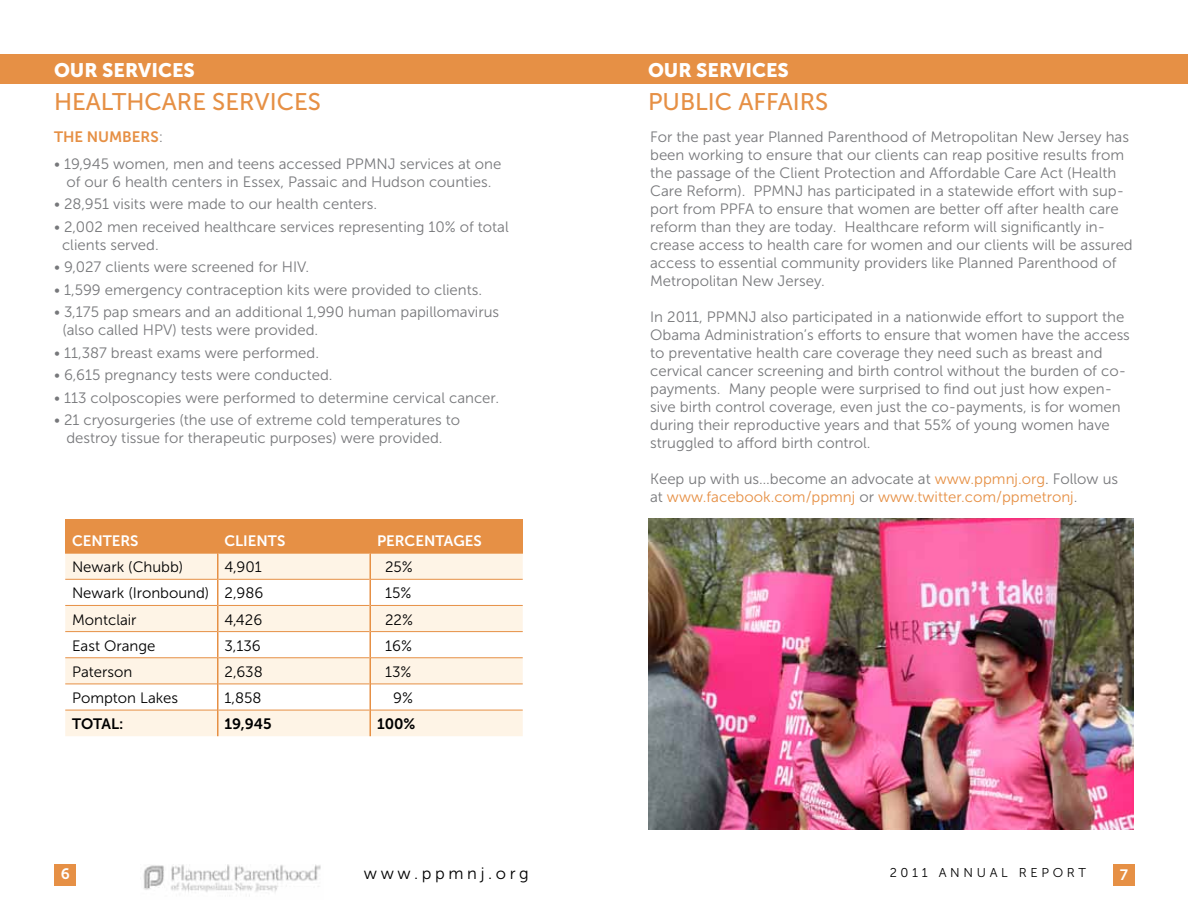
<style>
.page{position:relative;width:1188px;height:918px;background:#fff}
.page>*{position:absolute;margin:0;border:0;box-sizing:border-box;transform-origin:0 0}
.t1{font:24px "Museo Sans 500";color:#e69045}
.t2{font:19.5px "Museo Sans 900";color:#fff}
.t3{font:16.5px "Museo Sans 300";letter-spacing:.22em;color:#000}
.t4{font:15px/18px "Museo Sans 300";color:#77787b}
.t5{font:15px "Museo Sans 300";color:#000}
.t6{font:15px/18px "Museo Sans 300";color:#e69045}
.t7{font:15px "Museo Sans 700";color:#fff}
.t8{font:15px "Museo Sans 700";color:#000}
.t9{font:15px "Museo Sans 700";color:#e69045}
.t10{font:12.75px "Museo Sans 300";letter-spacing:.29em;color:#000}
.s1{font-family:"Museo Sans 300";color:#77787b}
.s2{color:#77787b}
</style>
<div class="page">
<img style="left:143px;top:864px;width:178px;height:32px">
<div style="left:54px;top:864px;width:22px;height:21px;background:#e69045"></div>
<div style="left:1113px;top:864px;width:21px;height:21px;background:#e69045"></div>
<div style="left:65px;top:520px;width:457px;height:34px;background:#e69045"></div>
<svg style="left:65px;top:554px;width:458px;height:182px;fill:#fef4e6"></svg>
<hr style="left:371px;top:553px;width:152px;height:1px;background:#e69045">
<hr style="left:65px;top:579px;width:152px;height:1px;background:#e69045">
<hr style="left:219px;top:579px;width:151px;height:1px;background:#e69045">
<hr style="left:371px;top:579px;width:152px;height:1px;background:#e69045">
<hr style="left:65px;top:605px;width:152px;height:1px;background:#e69045">
<hr style="left:219px;top:605px;width:151px;height:1px;background:#e69045">
<hr style="left:371px;top:605px;width:152px;height:1px;background:#e69045">
<hr style="left:65px;top:631px;width:152px;height:1px;background:#e69045">
<hr style="left:219px;top:631px;width:151px;height:1px;background:#e69045">
<hr style="left:371px;top:631px;width:152px;height:1px;background:#e69045">
<hr style="left:65px;top:657px;width:152px;height:1px;background:#e69045">
<hr style="left:219px;top:657px;width:151px;height:1px;background:#e69045">
<hr style="left:371px;top:657px;width:152px;height:1px;background:#e69045">
<hr style="left:65px;top:684px;width:152px;height:1px;background:#e69045">
<hr style="left:219px;top:684px;width:151px;height:1px;background:#e69045">
<hr style="left:371px;top:684px;width:152px;height:1px;background:#e69045">
<hr style="left:65px;top:710px;width:152px;height:1px;background:#e69045">
<hr style="left:219px;top:710px;width:151px;height:1px;background:#e69045">
<hr style="left:371px;top:710px;width:152px;height:1px;background:#e69045">
<hr style="left:217px;top:553px;width:2px;height:26px;background:#e69045">
<hr style="left:369px;top:553px;width:2px;height:26px;background:#e69045">
<hr style="left:217px;top:579px;width:2px;height:26px;background:#e69045">
<hr style="left:369px;top:579px;width:2px;height:26px;background:#e69045">
<hr style="left:217px;top:605px;width:2px;height:27px;background:#e69045">
<hr style="left:369px;top:605px;width:2px;height:27px;background:#e69045">
<hr style="left:217px;top:632px;width:2px;height:26px;background:#e69045">
<hr style="left:369px;top:632px;width:2px;height:26px;background:#e69045">
<hr style="left:217px;top:658px;width:2px;height:26px;background:#e69045">
<hr style="left:369px;top:658px;width:2px;height:26px;background:#e69045">
<hr style="left:217px;top:684px;width:2px;height:26px;background:#e69045">
<hr style="left:369px;top:684px;width:2px;height:26px;background:#e69045">
<hr style="left:217px;top:710px;width:2px;height:26px;background:#e69045">
<hr style="left:369px;top:710px;width:2px;height:26px;background:#e69045">
<div style="left:0;top:54px;width:594px;height:30px;background:#e69045"></div>
<div style="left:594px;top:54px;width:594px;height:30px;background:#e69045"></div>
<img style="left:648px;top:519px;width:486px;height:311px">
<h2 class="t2" style="left:54px;top:59px;width:130px">OUR SERVIcES</h2>
<h1 class="t1" style="left:54px;top:88px;width:268px">H EALTH CARE SERVI CES</h1>
<p class="t9" style="left:54px;top:128px;width:111px">THE NUMBERS<span class="s1">:</span></p>
<p class="t4" style="left:54px;top:154px;width:449px;text-align:center">• 19,945 women, men and teens accessed PPMNJ services at one of our 6 health centers in Essex, Passaic and Hudson counties.</p>
<p class="t4" style="left:54px;top:195px;width:325px">• 28,951 visits were made to our health centers.</p>
<p class="t4" style="left:62px;top:217px;width:448px;text-indent:-8px">• 2,002 men received healthcare services representing 10% of total clients served.</p>
<p class="t4" style="left:54px;top:258px;width:257px">• 9,027 clients were screened for HIV.</p>
<p class="t4" style="left:54px;top:280px;width:430px">• 1,599 emergency contraception kits were provided to clients.</p>
<p class="t4" style="left:62px;top:303px;width:438px;text-indent:-8px">• 3,175 pap smears and an additional 1,990 human papillomavirus (also called HPV) tests were provided.</p>
<p class="t4" style="left:54px;top:343px;width:267px">• 11,387 breast exams were performed.</p>
<p class="t4" style="left:54px;top:366px;width:280px">• 6,615 pregnancy tests were conducted.</p>
<p class="t4" style="left:54px;top:388px;width:447px">• 113 colposcopies were performed to determine cervical cancer.</p>
<p class="t4" style="left:54px;top:411px;width:408px;text-align:center">• 21 cryosurgeries (the use of extreme cold temperatures to destroy tissue for therapeutic purposes) were provided.</p>
<p class="t7" style="left:72px;top:533px;width:68px">CENTERS</p>
<p class="t7" style="left:225px;top:533px;width:62px">CLIENTS</p>
<p class="t7" style="left:377px;top:533px;width:106px">PERCENTAGES</p>
<p class="t5" style="left:72px;top:559px;width:113px">Newark (Chubb)</p>
<p class="t5" style="left:225px;top:559px;width:39px">4,901</p>
<p class="t5" style="left:385px;top:559px;width:29px">25%</p>
<p class="t5" style="left:72px;top:585px;width:193px">Newark (Ironbound) 2,986</p>
<p class="t5" style="left:385px;top:585px;width:28px">15%</p>
<p class="t5" style="left:72px;top:611px;width:66px">Montclair</p>
<p class="t5" style="left:225px;top:611px;width:39px">4,426</p>
<p class="t5" style="left:385px;top:611px;width:29px">22%</p>
<p class="t5" style="left:72px;top:637px;width:85px">East Orange</p>
<p class="t5" style="left:225px;top:637px;width:38px">3,136</p>
<p class="t5" style="left:385px;top:637px;width:28px">16%</p>
<p class="t5" style="left:72px;top:664px;width:62px">Paterson</p>
<p class="t5" style="left:225px;top:664px;width:40px">2,638</p>
<p class="t5" style="left:385px;top:664px;width:28px">13%</p>
<p class="t5" style="left:72px;top:690px;width:108px">Pompton Lakes</p>
<p class="t5" style="left:225px;top:690px;width:38px">1,858</p>
<p class="t5" style="left:393px;top:690px;width:21px">9%</p>
<p class="t8" style="left:72px;top:716px;width:53px">TOTAL:</p>
<p class="t8" style="left:225px;top:716px;width:49px">19,945</p>
<p class="t8" style="left:377px;top:716px;width:40px">100%</p>
<h2 class="t2" style="left:648px;top:59px;width:130px">OUR SERVIcES</h2>
<h1 class="t1" style="left:648px;top:88px;width:182px">PUBLIC AFFAI RS</h1>
<p class="t4" style="left:650px;top:127px;width:484px">For the past year Planned Parenthood of Metropolitan New Jersey has been working to ensure that our clients can reap positive results from the passage of the Client Protection and Affordable Care Act (Health Care Reform). PPMNJ has participated in a statewide effort with sup&shy;port from PPFA to ensure that women are better off after health care reform than they are today. Healthcare reform will significantly in&shy;crease access to health care for women and our clients will be assured access to essential community providers like Planned Parenthood of Metropolitan New Jersey.</p>
<p class="t4" style="left:650px;top:307px;width:481px">In 2011, PPMNJ also participated in a nationwide effort to support the Obama Administration’s efforts to ensure that women have the access to preventative health care coverage they need such as breast and cervical cancer screening and birth control without the burden of co&shy;payments. Many people were surprised to find out just how expen&shy;sive birth control coverage, even just the co-payments, is for women during their reproductive years and that 55% of young women have struggled to afford birth control.</p>
<p class="t6" style="left:650px;top:469px;width:469px"><span class="s2">Keep up with us…become an advocate at</span> www.ppmnj.org<span class="s2">. Follow us at</span> www.facebook.com/ppmnj <span class="s2">or</span> www.twitter.com/ppmetronj<span class="s2">.</span></p>
<p class="t7" style="left:61px;top:866px;width:11px">6</p>
<p class="t3" style="left:364px;top:864px;width:166px">www.ppmnj.org</p>
<p class="t10" style="left:890px;top:866px;width:198px">2011 ANNUAL REPORT</p>
<p class="t7" style="left:1120px;top:866px;width:10px">7</p>
</div>
